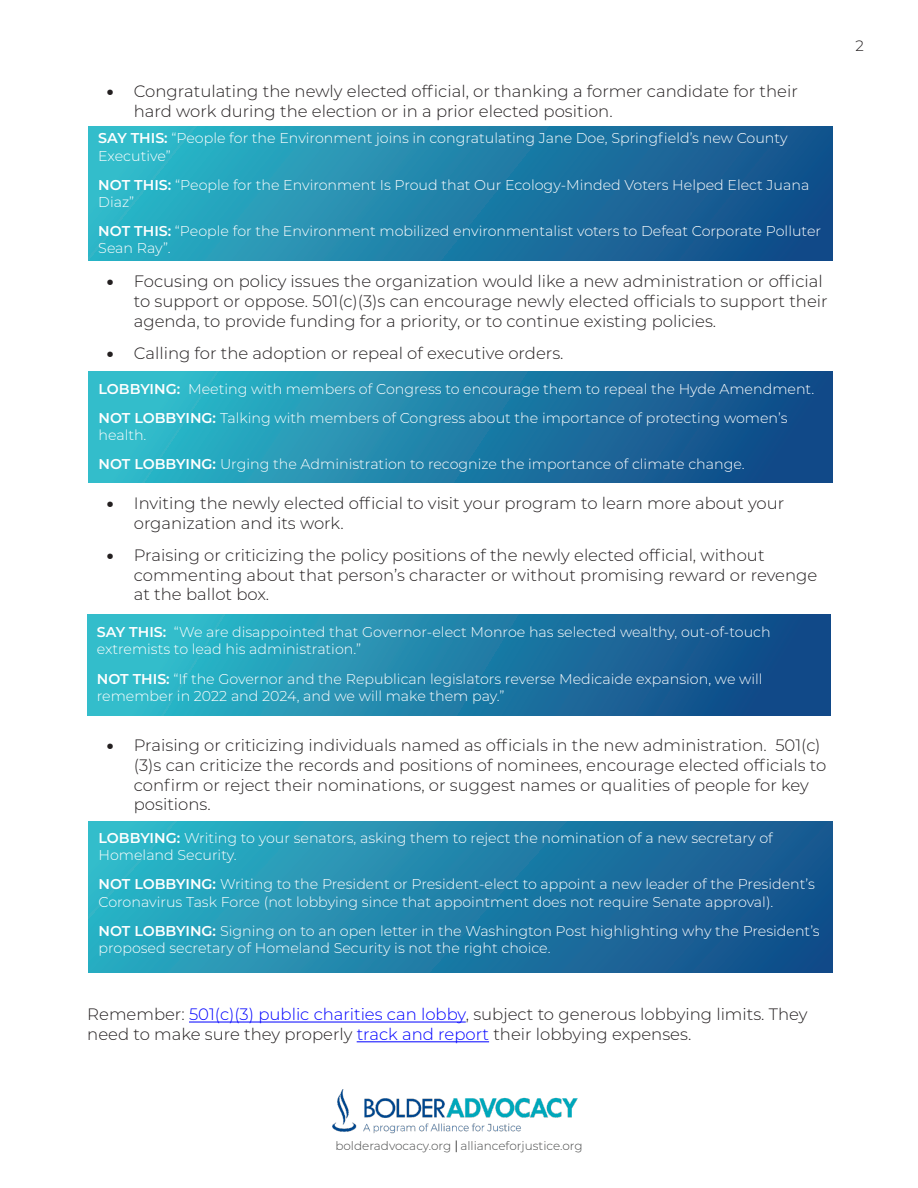
<style>
.page{position:relative;width:918px;height:1188px;background:#fff}
.page>*{position:absolute;margin:0;border:0;box-sizing:border-box;transform-origin:0 0}
.t1{font:300 16.5px/19.8px "Montserrat";color:#231f20}
.t2{font:300 15px "Montserrat";color:#231f20}
.Body_Text{font:300 14.25px/17.1px "Montserrat";color:#fff}
.t3{font:300 12px "Montserrat";color:#494a4a}
.s1{font-weight:900}
.s2{font-weight:600}
.s3{color:#00f}
</style>
<div class="page">
<svg style="left:456px;top:1140px;width:1px;height:12px"></svg>
<img style="left:333px;top:1089px;width:245px;height:45px">
<hr style="left:189px;top:1022px;width:277px;height:1px;background:#00f">
<hr style="left:357px;top:1041px;width:132px;height:1px;background:#00f">
<div style="left:89px;top:127px;width:743px;height:134px;background:linear-gradient(to right,#2fbaca,#124987)"></div>
<div style="left:87px;top:614px;width:744px;height:102px;background:linear-gradient(to right,#33c4cf,#0f4082)"></div>
<div style="left:89px;top:821px;width:743px;height:151px;background:linear-gradient(to right,#2db4c7,#144e8a)"></div>
<div style="left:89px;top:371px;width:743px;height:112px;background:linear-gradient(to right,#32c1ce,#0f4284)"></div>
<p class="t1" style="left:134px;top:81px;width:666px;text-indent:-27px"><span class="s1">•</span> Congratulating the newly elected official, or thanking a former candidate for their hard work during the election or in a prior elected position.</p>
<p class="Body_Text" style="left:98px;top:129px;width:691px"><span class="s2">SAY THIS:</span> “People for the Environment joins in congratulating Jane Doe, Springfield’s new County<br>Executive”</p>
<p class="Body_Text" style="left:98px;top:176px;width:713px"><span class="s2">NOT THIS:</span> “People for the Environment Is Proud that Our Ecology-Minded Voters Helped Elect Juana<br>Diaz”</p>
<p class="Body_Text" style="left:98px;top:222px;width:724px"><span class="s2">NOT THIS:</span> “People for the Environment mobilized environmentalist voters to Defeat Corporate Polluter<br>Sean Ray”.</p>
<p class="t1" style="left:134px;top:271px;width:695px;text-indent:-27px"><span class="s1">•</span> Focusing on policy issues the organization would like a new administration or official to support or oppose. 501(c)(3)s can encourage newly elected officials to support their agenda, to provide funding for a priority, or to continue existing policies.</p>
<p class="t1" style="left:107px;top:342px;width:458px"><span class="s1">•</span> Calling for the adoption or repeal of executive orders.</p>
<p class="Body_Text" style="left:99px;top:380px;width:717px"><span class="s2">LOBBYING:</span> Meeting with members of Congress to encourage them to repeal the Hyde Amendment.</p>
<p class="Body_Text" style="left:99px;top:409px;width:690px"><span class="s2">NOT LOBBYING:</span> Talking with members of Congress about the importance of protecting women’s health.</p>
<p class="Body_Text" style="left:99px;top:455px;width:648px"><span class="s2">NOT LOBBYING:</span> Urging the Administration to recognize the importance of climate change.</p>
<p class="t1" style="left:134px;top:493px;width:652px;text-indent:-27px"><span class="s1">•</span> Inviting the newly elected official to visit your program to learn more about your organization and its work.</p>
<p class="t1" style="left:134px;top:544px;width:685px;text-indent:-27px"><span class="s1">•</span> Praising or criticizing the policy positions of the newly elected official, without commenting about that person’s character or without promising reward or revenge at the ballot box.</p>
<p class="Body_Text" style="left:97px;top:623px;width:675px"><span class="s2">SAY THIS:</span> “We are disappointed that Governor-elect Monroe has selected wealthy, out-of-touch extremists to lead his administration.”</p>
<p class="Body_Text" style="left:97px;top:669px;width:667px"><span class="s2">NOT THIS:</span> “If the Governor and the Republican legislators reverse Medicaide expansion, we will remember in 2022 and 2024, and we will make them pay.”</p>
<p class="t1" style="left:134px;top:735px;width:694px;text-indent:-27px"><span class="s1">•</span> Praising or criticizing individuals named as officials in the new administration. 501(c) (3)s can criticize the records and positions of nominees, encourage elected officials to confirm or reject their nominations, or suggest names or qualities of people for key positions.</p>
<p class="Body_Text" style="left:99px;top:829px;width:676px"><span class="s2">LOBBYING:</span> Writing to your senators, asking them to reject the nomination of a new secretary of<br>Homeland Security.</p>
<p class="Body_Text" style="left:99px;top:875px;width:718px"><span class="s2">NOT LOBBYING:</span> Writing to the President or President-elect to appoint a new leader of the President’s<br>Coronavirus Task Force (not lobbying since that appointment does not require Senate approval).</p>
<p class="Body_Text" style="left:99px;top:922px;width:723px"><span class="s2">NOT LOBBYING:</span> Signing on to an open letter in the Washington Post highlighting why the President’s proposed secretary of Homeland Security is not the right choice.</p>
<p class="t1" style="left:87px;top:1004px;width:722px">Remember: <span class="s3">501(c)(3) public charities can lobby</span>, subject to generous lobbying limits. They need to make sure they properly <span class="s3">track and report</span> their lobbying expenses.</p>
<p class="t2" style="left:856px;top:35px;width:10px">2</p>
<p class="t3" style="left:335px;top:1138px;width:249px">bolderadvocacy.org allianceforjustice.org</p>
</div>
